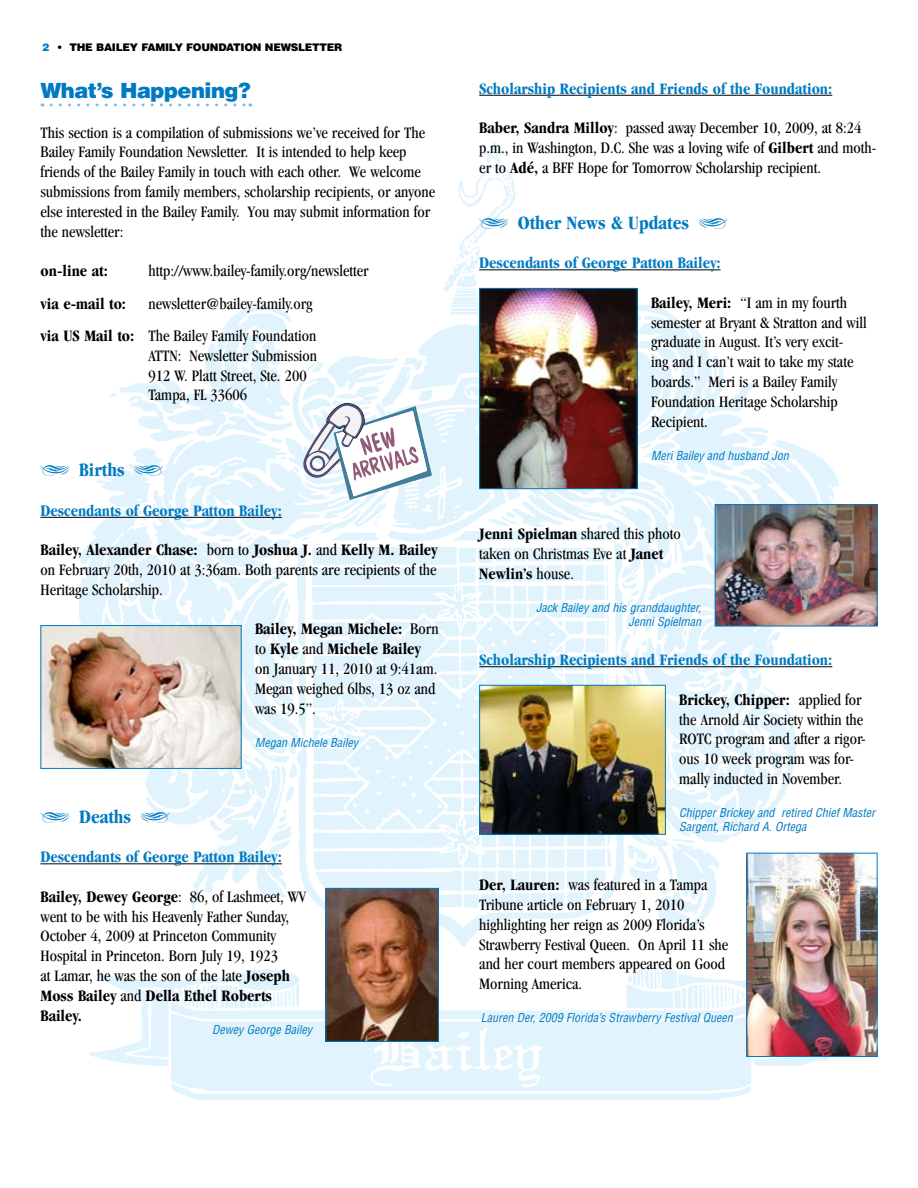
<style>
.page{position:relative;width:918px;height:1188px;background:#fff}
.page>*{position:absolute;margin:0;border:0;box-sizing:border-box;transform-origin:0 0}
.t1{font:900 21px "Helvetica";letter-spacing:-.025em;color:#007ac2}
.t2{font:700 condensed 19.5px "Garamond";color:#007ac2}
.t3{font:condensed 16.5px/19.8px "Garamond";color:#000}
.t4{font:700 condensed 16.5px "Garamond";color:#007ac2}
.t5{font:700 condensed 16.5px "Garamond";color:#000}
.t6{font:italic condensed 12px/13.5px "Helvetica";color:#007ac2;text-align:right}
.t7{font:900 10.5px "Helvetica";letter-spacing:-.025em;color:#000}
.s1{color:#007ac2}
.s2{font-weight:700}
</style>
<div class="page">
<img style="left:72px;top:142px;width:774px;height:958px">
<svg style="left:51px;top:103px;width:200px;height:3px"></svg>
<hr style="left:40px;top:517px;width:242px;height:1px;background:#000">
<hr style="left:40px;top:863px;width:242px;height:1px;background:#000">
<img style="left:42px;top:627px;width:198px;height:140px">
<div style="left:40px;top:625px;width:202px;height:144px;border:1px solid #007ac2"></div>
<img style="left:328px;top:890px;width:109px;height:150px">
<div style="left:326px;top:888px;width:113px;height:154px;border:1px solid #007ac2"></div>
<hr style="left:479px;top:95px;width:353px;height:1px;background:#000">
<hr style="left:479px;top:269px;width:242px;height:1px;background:#000">
<hr style="left:479px;top:666px;width:353px;height:1px;background:#000">
<img style="left:481px;top:290px;width:155px;height:197px">
<div style="left:479px;top:288px;width:159px;height:201px;border:1px solid #007ac2"></div>
<img style="left:717px;top:506px;width:159px;height:118px">
<div style="left:715px;top:504px;width:163px;height:122px;border:1px solid #007ac2"></div>
<img style="left:481px;top:687px;width:183px;height:146px">
<div style="left:479px;top:685px;width:187px;height:150px;border:1px solid #007ac2"></div>
<img style="left:748px;top:855px;width:128px;height:200px">
<div style="left:746px;top:853px;width:132px;height:204px;border:1px solid #007ac2"></div>
<svg style="left:303px;top:403px;width:129px;height:97px"></svg>
<svg style="left:134px;top:465px;width:29px;height:11px"></svg>
<svg style="left:141px;top:812px;width:29px;height:10px"></svg>
<svg style="left:479px;top:218px;width:29px;height:10px"></svg>
<svg style="left:699px;top:218px;width:29px;height:10px"></svg>
<p class="t7" style="left:42px;top:40px;width:302px"><span class="s1">2</span> • THE BAILEY FAMILY FOUNDATION NEWSLETTER</p>
<p class="t1" style="left:40px;top:77px;width:212px">WHAT’S HAPPENING?</p>
<p class="t3" style="left:40px;top:122px;width:396px">This section is a compilation of submissions we’ve received for The Bailey Family Foundation Newsletter. It is intended to help keep friends of the Bailey Family in touch with each other. We welcome submissions from family members, scholarship recipients, or anyone else interested in the Bailey Family. You may submit information for the newsletter:</p>
<p class="t5" style="left:40px;top:262px;width:69px">on-line at:</p>
<p class="t3" style="left:148px;top:261px;width:222px">http://www.bailey-family.org/newsletter</p>
<p class="t5" style="left:40px;top:294px;width:87px">via e-mail to:</p>
<p class="t3" style="left:40px;top:287px;width:277px;line-height:32.4px;text-align:right">newsletter@bailey-family.org<br><span class="s2">via US Mail to:</span> The Bailey Family Foundation</p>
<p class="t3" style="left:148px;top:346px;width:170px">ATTN: Newsletter Submission<br>912 W. Platt Street, Ste. 200<br>Tampa, FL 33606</p>
<p class="t2" style="left:79px;top:459px;width:47px">Births</p>
<p class="t4" style="left:40px;top:501px;width:243px">Descendants of George Patton Bailey:</p>
<p class="t3" style="left:40px;top:540px;width:399px;text-align:justify"><span class="s2">Bailey, Alexander Chase:</span> born to <span class="s2">Joshua J.</span> and <span class="s2">Kelly M. Bailey </span>on February 20th, 2010 at 3:36am. Both parents are recipients of the Heritage Scholarship.</p>
<p class="t3" style="left:255px;top:619px;width:185px"><span class="s2">Bailey, Megan Michele:</span> Born to <span class="s2">Kyle</span> and <span class="s2">Michele Bailey </span>on January 11, 2010 at 9:41am.<br>Megan weighed 6lbs, 13 oz and was 19.5”.</p>
<p class="t6" style="left:255px;top:736px;width:105px">Megan Michele Bailey</p>
<p class="t2" style="left:79px;top:805px;width:53px">Deaths</p>
<p class="t4" style="left:40px;top:848px;width:243px">Descendants of George Patton Bailey:</p>
<p class="t3" style="left:40px;top:886px;width:267px"><span class="s2">Bailey, Dewey George</span>: 86, of Lashmeet, WV went to be with his Heavenly Father Sunday, October 4, 2009 at Princeton Community Hospital in Princeton. Born July 19, 1923<br>at Lamar, he was the son of the late <span class="s2">Joseph Moss Bailey</span> and <span class="s2">Della Ethel Roberts Bailey.</span></p>
<p class="t6" style="left:212px;top:1023px;width:101px">Dewey George Bailey</p>
<p class="t4" style="left:479px;top:79px;width:355px">Scholarship Recipients and Friends of the Foundation:</p>
<p class="t3" style="left:479px;top:118px;width:399px"><span class="s2">Baber, Sandra Milloy</span>: passed away December 10, 2009, at 8:24 p.m., in Washington, D.C. She was a loving wife of <span class="s2">Gilbert</span> and moth&shy;er to <span class="s2">Adé,</span> a BFF Hope for Tomorrow Scholarship recipient.</p>
<p class="t2" style="left:518px;top:211px;width:172px">Other News &amp; Updates</p>
<p class="t4" style="left:479px;top:254px;width:243px">Descendants of George Patton Bailey:</p>
<p class="t3" style="left:651px;top:293px;width:217px"><span class="s2">Bailey, Meri:</span> “I am in my fourth semester at Bryant &amp; Stratton and will graduate in August. It’s very excit-<br>ing and I can’t wait to take my state boards.” Meri is a Bailey Family<br>Foundation Heritage Scholarship<br>Recipient.</p>
<p class="t6" style="left:651px;top:449px;width:139px">Meri Bailey and husband Jon</p>
<p class="t3" style="left:479px;top:524px;width:203px"><span class="s2">Jenni Spielman</span> shared this photo taken on Christmas Eve at <span class="s2">Janet<br>Newlin’s</span> house.</p>
<p class="t6" style="left:536px;top:601px;width:167px">Jack Bailey and his granddaughter,<br>Jenni Spielman</p>
<p class="t4" style="left:479px;top:651px;width:355px">Scholarship Recipients and Friends of the Foundation:</p>
<p class="t3" style="left:679px;top:689px;width:188px"><span class="s2">Brickey, Chipper:</span> applied for the Arnold Air Society within the<br>ROTC program and after a rigor&shy;ous 10 week program was for&shy;mally inducted in November.</p>
<p class="t6" style="left:679px;top:806px;width:197px;text-align:left">Chipper Brickey and retired Chief Master<br>Sargent, Richard A. Ortega</p>
<p class="t3" style="left:479px;top:875px;width:251px"><span class="s2">Der, Lauren:</span> was featured in a Tampa Tribune article on February 1, 2010 highlighting her reign as 2009 Florida’s Strawberry Festival Queen. On April 11 she and her court members appeared on Good Morning America.</p>
<p class="t6" style="left:481px;top:1011px;width:254px">Lauren Der, 2009 Florida’s Strawberry Festival Queen</p>
</div>
